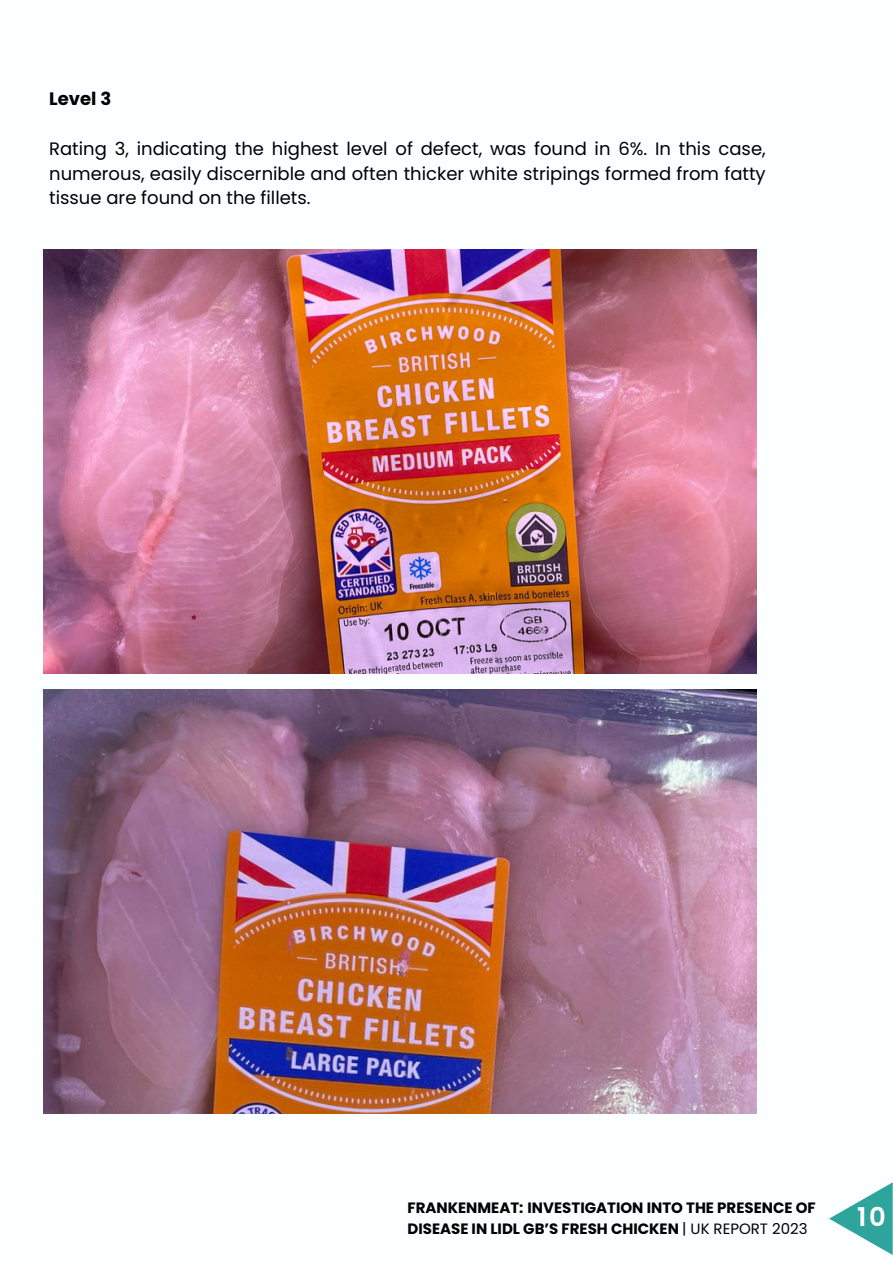
<style>
.page{position:relative;width:893px;height:1264px;background:#fff}
.page>*{position:absolute;margin:0;border:0;box-sizing:border-box;transform-origin:0 0}
.t1{font:600 25.8px "Poppins";color:#fff}
.t2{font:18px/24.8px "Poppins";color:#000;text-align:justify}
.t3{font:700 18px "Poppins";color:#000}
.t4{font:700 15px/20.9px "Poppins";color:#000}
.s1{font-weight:400}
</style>
<div class="page">
<div style="left:0;top:0;width:892px;height:1262px;background:#fbffff"></div>
<img style="left:43px;top:690px;width:713px;height:423px">
<svg style="left:829px;top:1182px;width:63px;height:72px"></svg>
<img style="left:43px;top:250px;width:713px;height:423px">
<p class="t3" style="left:49px;top:86px;width:63px">Level 3</p>
<p class="t2" style="left:49px;top:136px;width:718px">Rating 3, indicating the highest level of defect, was found in 6%. In this case, numerous, easily discernible and often thicker white stripings formed from fatty tissue are found on the fillets.</p>
<p class="t4" style="left:407px;top:1197px;width:409px">FRANKENMEAT: INVESTIGATION INTO THE PRESENCE OF<br>DISEASE IN LIDL GB’S FRESH CHICKEN <span class="s1">| UK REPORT 2023</span></p>
<p class="t1" style="left:857px;top:1199px;width:30px">10</p>
</div>
